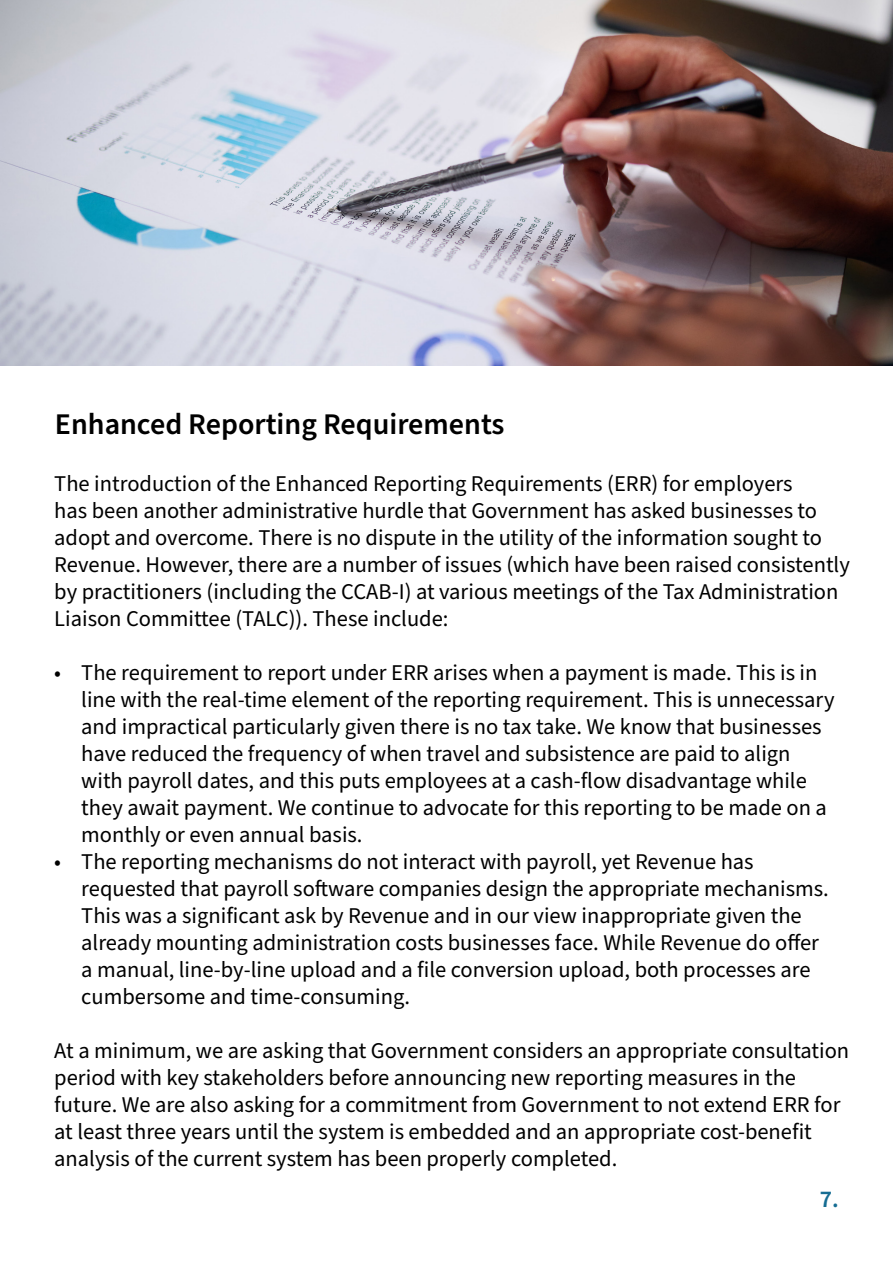
<style>
.page{position:relative;width:893px;height:1263px;background:#fff}
.page>*{position:absolute;margin:0;border:0;box-sizing:border-box;transform-origin:0 0}
.t1{font:600 30px "Source Sans Pro";color:#000}
.t2{font:600 24px "Source Sans Pro";color:#166d93}
.t3{font:22.5px/27px "Source Sans Pro";color:#000}
</style>
<div class="page">
<img style="left:0;top:0;width:893px;height:366px">
<h1 class="t1" style="left:55px;top:403px;width:451px">Enhanced Reporting Requirements</h1>
<p class="t3" style="left:54px;top:471px;width:797px">The introduction of the Enhanced Reporting Requirements (ERR) for employers<br>has been another administrative hurdle that Government has asked businesses to adopt and overcome. There is no dispute in the utility of the information sought to Revenue. However, there are a number of issues (which have been raised consistently by practitioners (including the CCAB-I) at various meetings of the Tax Administration Liaison Committee (TALC)). These include:</p>
<p class="t3" style="left:81px;top:660px;width:755px;text-indent:-27px">• The requirement to report under ERR arises when a payment is made. This is in line with the real-time element of the reporting requirement. This is unnecessary and impractical particularly given there is no tax take. We know that businesses have reduced the frequency of when travel and subsistence are paid to align with payroll dates, and this puts employees at a cash-flow disadvantage while they await payment. We continue to advocate for this reporting to be made on a monthly or even annual basis.</p>
<p class="t3" style="left:81px;top:849px;width:749px;text-indent:-27px">• The reporting mechanisms do not interact with payroll, yet Revenue has requested that payroll software companies design the appropriate mechanisms.<br>This was a significant ask by Revenue and in our view inappropriate given the already mounting administration costs businesses face. While Revenue do offer a manual, line-by-line upload and a file conversion upload, both processes are cumbersome and time-consuming.</p>
<p class="t3" style="left:54px;top:1038px;width:796px">At a minimum, we are asking that Government considers an appropriate consultation period with key stakeholders before announcing new reporting measures in the future. We are also asking for a commitment from Government to not extend ERR for at least three years until the system is embedded and an appropriate cost-benefit analysis of the current system has been properly completed.</p>
<p class="t2" style="left:820px;top:1183px;width:21px">7.</p>
</div>
